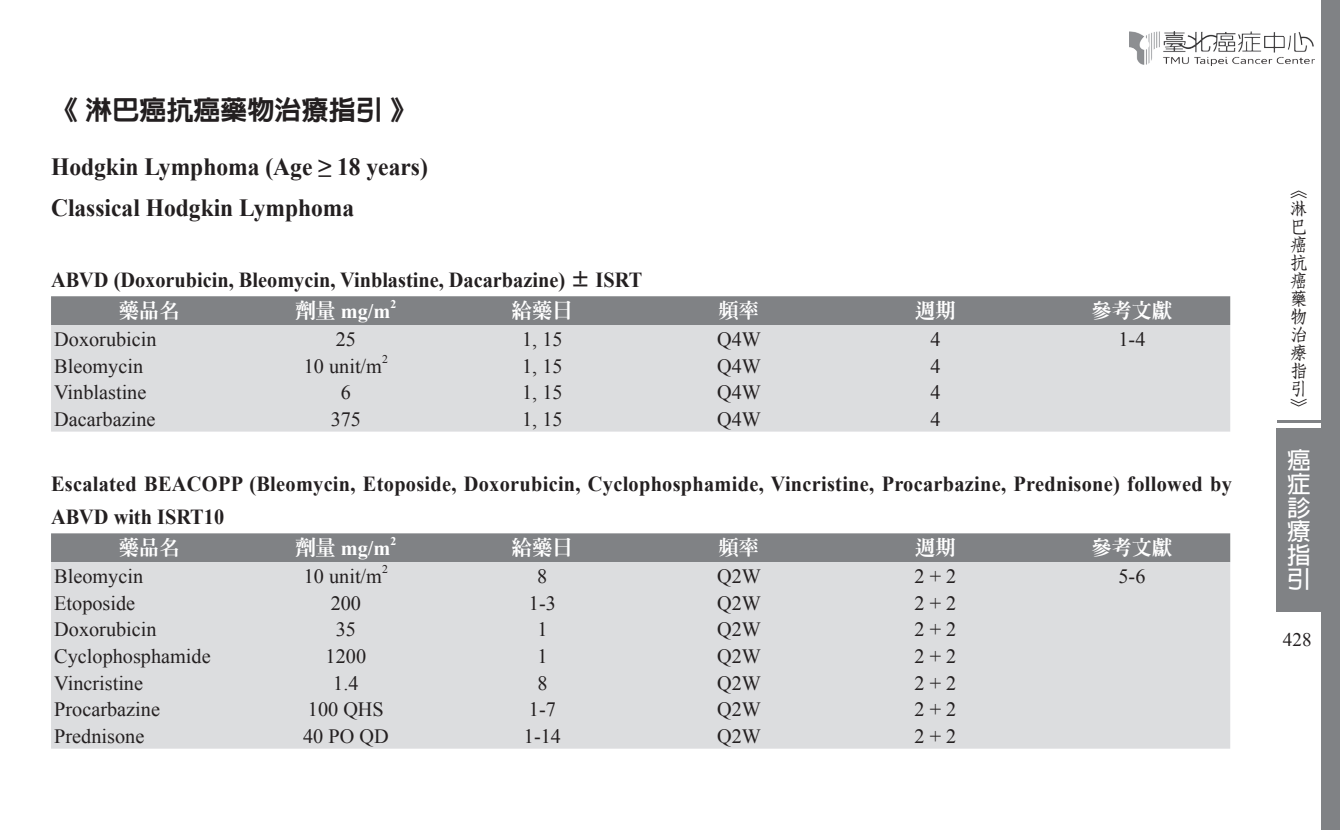
<style>
.page{position:relative;width:1340px;height:830px;background:#fff}
.page>*{position:absolute;margin:0;border:0;box-sizing:border-box;transform-origin:0 0}
.t1{font:800 27px "AR Hei B5";color:#231f20}
.t2{font:700 24.75px/40.5px "Times New Roman";color:#231f20;scale:.95 1}
.t3{font:700 23.62px/23.6px "AR Hei B5";color:#fff;text-align:justify}
.t4{font:700 21.38px/33.8px "Times New Roman";letter-spacing:.015em;color:#231f20;scale:.95 1}
.t5{font:20.25px "Times New Roman";color:#231f20}
.t6{font:800 20.25px "AR Ming B5";color:#fff}
.t7{font:700 20.25px "Times New Roman";color:#fff}
.t8{font:19.12px "Times New Roman";color:#231f20}
.t9{font:18px/18px "DF Fang Song Std W6";color:#231f20}
.t10{font:700 11.7px "Times New Roman";color:#fff}
.t11{font:11.7px "Times New Roman";color:#231f20}
.s1{font-family:"AR Ming B5";font-weight:800}
</style>
<div class="page">
<div style="left:1320px;top:0;width:19px;height:829px;background:#808285"></div>
<div style="left:1276px;top:427px;width:47px;height:184px;background:#808285"></div>
<hr style="left:1276px;top:420px;width:47px;height:3px;background:#808285">
<img style="left:1129px;top:31px;width:185px;height:34px">
<div style="left:51px;top:296px;width:1179px;height:29px;background:#808285"></div>
<div style="left:51px;top:325px;width:1179px;height:106px;background:#dcdddf"></div>
<div style="left:51px;top:533px;width:1179px;height:29px;background:#808285"></div>
<div style="left:51px;top:562px;width:1179px;height:186px;background:#dcdddf"></div>
<h1 class="t1" style="left:51px;top:96px;width:368px">《淋巴癌抗癌藥物治療指引》</h1>
<p class="t2" style="left:51px;top:146px;width:398px">Hodgkin Lymphoma (Age ≥ 18 years)<br>Classical Hodgkin Lymphoma</p>
<p class="t4" style="left:51px;top:262px;width:624px">ABVD (Doxorubicin, Bleomycin, Vinblastine, Dacarbazine) <span class="s1">±</span> ISRT</p>
<p class="t6" style="left:119px;top:300px;width:62px">藥品名</p>
<p class="t7" style="left:295px;top:297px;width:97px"><span class="s1">劑量</span> mg/m</p>
<p class="t10" style="left:390px;top:296px;width:7px">2</p>
<p class="t6" style="left:512px;top:300px;width:62px">給藥日</p>
<p class="t6" style="left:718px;top:300px;width:42px">頻率</p>
<p class="t6" style="left:915px;top:300px;width:42px">週期</p>
<p class="t6" style="left:1091px;top:300px;width:82px">參考文獻</p>
<p class="t5" style="left:54px;top:325px;width:104px">Doxorubicin</p>
<p class="t5" style="left:336px;top:325px;width:22px">25</p>
<p class="t5" style="left:522px;top:325px;width:42px">1, 15</p>
<p class="t5" style="left:717px;top:325px;width:45px">Q4W</p>
<p class="t5" style="left:930px;top:325px;width:12px">4</p>
<p class="t5" style="left:1118px;top:325px;width:28px">1-4</p>
<p class="t5" style="left:54px;top:352px;width:90px">Bleomycin</p>
<p class="t5" style="left:304px;top:352px;width:80px">10 unit/m</p>
<p class="t11" style="left:382px;top:351px;width:7px">2</p>
<p class="t5" style="left:522px;top:352px;width:42px">1, 15</p>
<p class="t5" style="left:717px;top:352px;width:45px">Q4W</p>
<p class="t5" style="left:930px;top:352px;width:12px">4</p>
<p class="t5" style="left:54px;top:379px;width:94px">Vinblastine</p>
<p class="t5" style="left:341px;top:379px;width:12px">6</p>
<p class="t5" style="left:522px;top:379px;width:42px">1, 15</p>
<p class="t5" style="left:717px;top:379px;width:45px">Q4W</p>
<p class="t5" style="left:930px;top:379px;width:12px">4</p>
<p class="t5" style="left:54px;top:405px;width:103px">Dacarbazine</p>
<p class="t5" style="left:331px;top:405px;width:32px">375</p>
<p class="t5" style="left:522px;top:405px;width:42px">1, 15</p>
<p class="t5" style="left:717px;top:405px;width:45px">Q4W</p>
<p class="t5" style="left:930px;top:405px;width:12px">4</p>
<p class="t4" style="left:51px;top:466px;width:1244px">Escalated BEACOPP (Bleomycin, Etoposide, Doxorubicin, Cyclophosphamide, Vincristine, Procarbazine, Prednisone) followed by<br>ABVD with ISRT10</p>
<p class="t6" style="left:119px;top:537px;width:62px">藥品名</p>
<p class="t7" style="left:295px;top:534px;width:97px"><span class="s1">劑量</span> mg/m</p>
<p class="t10" style="left:390px;top:533px;width:7px">2</p>
<p class="t6" style="left:512px;top:537px;width:62px">給藥日</p>
<p class="t6" style="left:718px;top:537px;width:42px">頻率</p>
<p class="t6" style="left:915px;top:537px;width:42px">週期</p>
<p class="t6" style="left:1091px;top:537px;width:82px">參考文獻</p>
<p class="t5" style="left:54px;top:562px;width:90px">Bleomycin</p>
<p class="t5" style="left:304px;top:562px;width:80px">10 unit/m</p>
<p class="t11" style="left:382px;top:561px;width:7px">2</p>
<p class="t5" style="left:537px;top:562px;width:12px">8</p>
<p class="t5" style="left:717px;top:562px;width:45px">Q2W</p>
<p class="t5" style="left:914px;top:562px;width:43px">2 + 2</p>
<p class="t5" style="left:1118px;top:562px;width:28px">5-6</p>
<p class="t5" style="left:54px;top:589px;width:82px">Etoposide</p>
<p class="t5" style="left:331px;top:589px;width:32px">200</p>
<p class="t5" style="left:529px;top:589px;width:28px">1-3</p>
<p class="t5" style="left:717px;top:589px;width:45px">Q2W</p>
<p class="t5" style="left:914px;top:589px;width:43px">2 + 2</p>
<p class="t5" style="left:54px;top:615px;width:104px">Doxorubicin</p>
<p class="t5" style="left:336px;top:615px;width:22px">35</p>
<p class="t5" style="left:537px;top:615px;width:12px">1</p>
<p class="t5" style="left:717px;top:615px;width:45px">Q2W</p>
<p class="t5" style="left:914px;top:615px;width:43px">2 + 2</p>
<p class="t5" style="left:54px;top:642px;width:158px">Cyclophosphamide</p>
<p class="t5" style="left:325px;top:642px;width:42px">1200</p>
<p class="t5" style="left:537px;top:642px;width:12px">1</p>
<p class="t5" style="left:717px;top:642px;width:45px">Q2W</p>
<p class="t5" style="left:914px;top:642px;width:43px">2 + 2</p>
<p class="t5" style="left:54px;top:669px;width:90px">Vincristine</p>
<p class="t5" style="left:333px;top:669px;width:27px">1.4</p>
<p class="t5" style="left:537px;top:669px;width:12px">8</p>
<p class="t5" style="left:717px;top:669px;width:45px">Q2W</p>
<p class="t5" style="left:914px;top:669px;width:43px">2 + 2</p>
<p class="t5" style="left:54px;top:695px;width:107px">Procarbazine</p>
<p class="t5" style="left:308px;top:695px;width:77px">100 QHS</p>
<p class="t5" style="left:529px;top:695px;width:28px">1-7</p>
<p class="t5" style="left:717px;top:695px;width:45px">Q2W</p>
<p class="t5" style="left:914px;top:695px;width:43px">2 + 2</p>
<p class="t5" style="left:54px;top:722px;width:91px">Prednisone</p>
<p class="t5" style="left:303px;top:722px;width:87px">40 PO QD</p>
<p class="t5" style="left:524px;top:722px;width:39px">1-14</p>
<p class="t5" style="left:717px;top:722px;width:45px">Q2W</p>
<p class="t5" style="left:914px;top:722px;width:43px">2 + 2</p>
<p class="t9" style="left:1289px;top:181px;width:19px">︽淋巴癌抗癌藥物治療指引︾</p>
<p class="t3" style="left:1286px;top:448px;width:24px">癌症診療指引</p>
<p class="t8" style="left:1282px;top:626px;width:30px">428</p>
</div>
